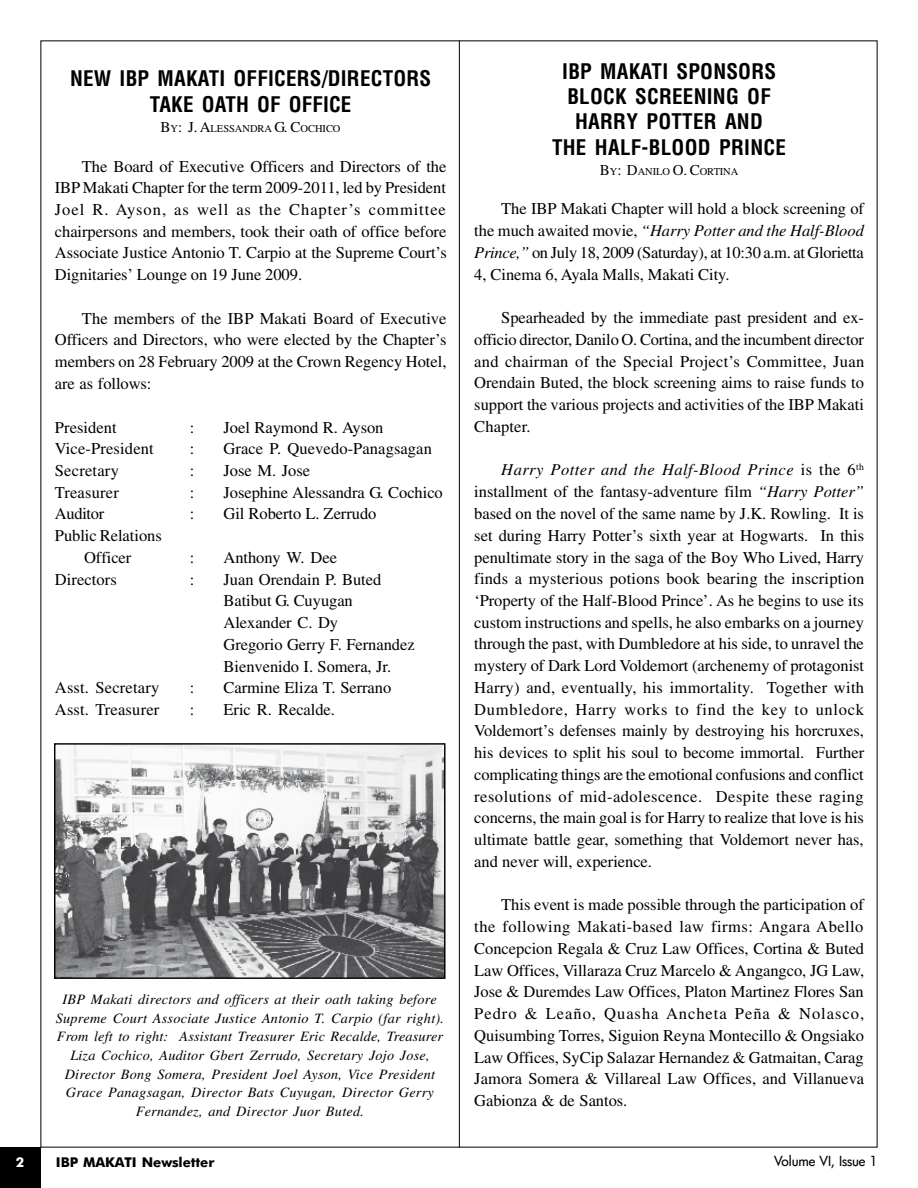
<style>
.page{position:relative;width:918px;height:1188px;background:#fff}
.page>*{position:absolute;margin:0;border:0;box-sizing:border-box;transform-origin:0 0}
.t1{font:700 condensed 21px/25.2px "Helvetica";letter-spacing:.01em;color:#000;text-align:center}
.t2{font:16.5px/21.8px "Times";letter-spacing:-.005em;color:#000;text-align:justify}
.t3{font:16.5px "Times";letter-spacing:.015em;color:#000}
.t4{font:italic 14.25px/18.8px "Times";letter-spacing:.015em;color:#000;text-align:center}
.t5{font:13.5px "TT1 B35 O00";letter-spacing:-.005em;color:#000}
.t6{font:13.5px "TT1 B39 O00";letter-spacing:-.005em;color:#000}
.t7{font:13.5px "TT1 B35 O00";color:#fff}
.t8{font:10.5px "Times";letter-spacing:-.005em;color:#000}
.s1{font-size:15px}
.s2{font-style:italic}
</style>
<div class="page">
<div style="left:0;top:1148px;width:41px;height:40px;background:#000"></div>
<hr style="left:459px;top:40px;width:1px;height:1108px;background:#000">
<img style="left:56px;top:745px;width:388px;height:232px">
<div style="left:54px;top:743px;width:392px;height:236px;border:1px solid #000"></div>
<p class="t1" style="left:70px;top:66px;width:363px">NEW IBP MAKATI OFFICERS/DIRECTORS<br>TAKE OATH OF OFFICE</p>
<p class="t8" style="left:161px;top:123px;width:181px"><span class="s1">B</span>Y<span class="s1">: J. A</span>LESSANDRA <span class="s1">G. C</span>OCHICO</p>
<p class="t2" style="left:55px;top:155px;width:393px;text-indent:27px">The Board of Executive Officers and Directors of the IBP Makati Chapter for the term 2009-2011, led by President Joel R. Ayson, as well as the Chapter’s committee chairpersons and members, took their oath of office before Associate Justice Antonio T. Carpio at the Supreme Court’s Dignitaries’ Lounge on 19 June 2009.</p>
<p class="t2" style="left:55px;top:307px;width:393px;text-indent:27px">The members of the IBP Makati Board of Executive Officers and Directors, who were elected by the Chapter’s members on 28 February 2009 at the Crown Regency Hotel, are as follows:</p>
<p class="t2" style="left:55px;top:416px;width:63px">President</p>
<p class="t2" style="left:190px;top:416px;width:6px">:</p>
<p class="t2" style="left:224px;top:416px;width:161px">Joel Raymond R. Ayson</p>
<p class="t2" style="left:55px;top:438px;width:100px">Vice-President</p>
<p class="t2" style="left:190px;top:438px;width:6px">:</p>
<p class="t2" style="left:224px;top:438px;width:210px">Grace P. Quevedo-Panagsagan</p>
<p class="t3" style="left:55px;top:461px;width:66px">Secretary</p>
<p class="t2" style="left:190px;top:459px;width:6px">:</p>
<p class="t2" style="left:224px;top:459px;width:88px">Jose M. Jose</p>
<p class="t2" style="left:55px;top:481px;width:65px">Treasurer</p>
<p class="t2" style="left:190px;top:481px;width:6px">:</p>
<p class="t2" style="left:224px;top:481px;width:221px">Josephine Alessandra G. Cochico</p>
<p class="t2" style="left:55px;top:503px;width:51px">Auditor</p>
<p class="t2" style="left:190px;top:503px;width:6px">:</p>
<p class="t2" style="left:224px;top:503px;width:154px">Gil Roberto L. Zerrudo</p>
<p class="t2" style="left:55px;top:525px;width:108px;text-align:center">Public Relations<br>Officer</p>
<p class="t2" style="left:190px;top:547px;width:6px">:</p>
<p class="t2" style="left:224px;top:547px;width:115px">Anthony W. Dee</p>
<p class="t2" style="left:55px;top:568px;width:63px">Directors</p>
<p class="t2" style="left:190px;top:568px;width:6px">:</p>
<p class="t2" style="left:224px;top:568px;width:193px;text-align:left">Juan Orendain P. Buted<br>Batibut G. Cuyugan<br>Alexander C. Dy<br>Gregorio Gerry F. Fernandez<br>Bienvenido I. Somera, Jr.</p>
<p class="t2" style="left:55px;top:677px;width:106px">Asst. Secretary</p>
<p class="t2" style="left:190px;top:677px;width:6px">:</p>
<p class="t2" style="left:224px;top:677px;width:169px">Carmine Eliza T. Serrano</p>
<p class="t2" style="left:55px;top:699px;width:106px">Asst. Treasurer</p>
<p class="t2" style="left:190px;top:699px;width:6px">:</p>
<p class="t2" style="left:224px;top:699px;width:113px">Eric R. Recalde.</p>
<p class="t4" style="left:56px;top:990px;width:390px">IBP Makati directors and officers at their oath taking before Supreme Court Associate Justice Antonio T. Carpio (far right).<br>From left to right: Assistant Treasurer Eric Recalde, Treasurer Liza Cochico, Auditor Gbert Zerrudo, Secretary Jojo Jose, Director Bong Somera, President Joel Ayson, Vice President Grace Panagsagan, Director Bats Cuyugan, Director Gerry Fernandez, and Director Juor Buted.</p>
<p class="t1" style="left:552px;top:59px;width:235px">IBP MAKATI SPONSORS<br>BLOCK SCREENING OF<br>HARRY POTTER AND<br>THE HALF-BLOOD PRINCE</p>
<p class="t8" style="left:600px;top:166px;width:140px"><span class="s1">B</span>Y<span class="s1">: D</span>ANILO <span class="s1">O. C</span>ORTINA</p>
<p class="t2" style="left:474px;top:198px;width:391px;text-indent:27px">The IBP Makati Chapter will hold a block screening of the much awaited movie, <span class="s2">“Harry Potter and the Half-Blood Prince,”</span> on July 18, 2009 (Saturday), at 10:30 a.m. at Glorietta 4, Cinema 6, Ayala Malls, Makati City.</p>
<p class="t2" style="left:474px;top:307px;width:391px;text-indent:27px">Spearheaded by the immediate past president and ex&shy;officio director, Danilo O. Cortina, and the incumbent director and chairman of the Special Project’s Committee, Juan Orendain Buted, the block screening aims to raise funds to support the various projects and activities of the IBP Makati Chapter.</p>
<p class="t2" style="left:474px;top:459px;width:392px;text-indent:27px"><span class="s2">Harry Potter and the Half-Blood Prince</span> is the 6<sup>th </sup>installment of the fantasy-adventure film <span class="s2">“Harry Potter” </span>based on the novel of the same name by J.K. Rowling. It is set during Harry Potter’s sixth year at Hogwarts. In this penultimate story in the saga of the Boy Who Lived, Harry finds a mysterious potions book bearing the inscription ‘Property of the Half-Blood Prince’. As he begins to use its custom instructions and spells, he also embarks on a journey through the past, with Dumbledore at his side, to unravel the mystery of Dark Lord Voldemort (archenemy of protagonist Harry) and, eventually, his immortality. Together with Dumbledore, Harry works to find the key to unlock Voldemort’s defenses mainly by destroying his horcruxes, his devices to split his soul to become immortal. Further complicating things are the emotional confusions and conflict resolutions of mid-adolescence. Despite these raging concerns, the main goal is for Harry to realize that love is his ultimate battle gear, something that Voldemort never has, and never will, experience.</p>
<p class="t2" style="left:474px;top:894px;width:391px;text-indent:27px">This event is made possible through the participation of the following Makati-based law firms: Angara Abello Concepcion Regala &amp; Cruz Law Offices, Cortina &amp; Buted Law Offices, Villaraza Cruz Marcelo &amp; Angangco, JG Law, Jose &amp; Duremdes Law Offices, Platon Martinez Flores San Pedro &amp; Leaño, Quasha Ancheta Peña &amp; Nolasco, Quisumbing Torres, Siguion Reyna Montecillo &amp; Ongsiako Law Offices, SyCip Salazar Hernandez &amp; Gatmaitan, Carag Jamora Somera &amp; Villareal Law Offices, and Villanueva Gabionza &amp; de Santos.</p>
<p class="t7" style="left:16px;top:1155px;width:10px">2</p>
<p class="t5" style="left:56px;top:1155px;width:160px">IBP MAKATI Newsletter</p>
<p class="t6" style="left:774px;top:1154px;width:105px">Volume VI, Issue 1</p>
</div>
